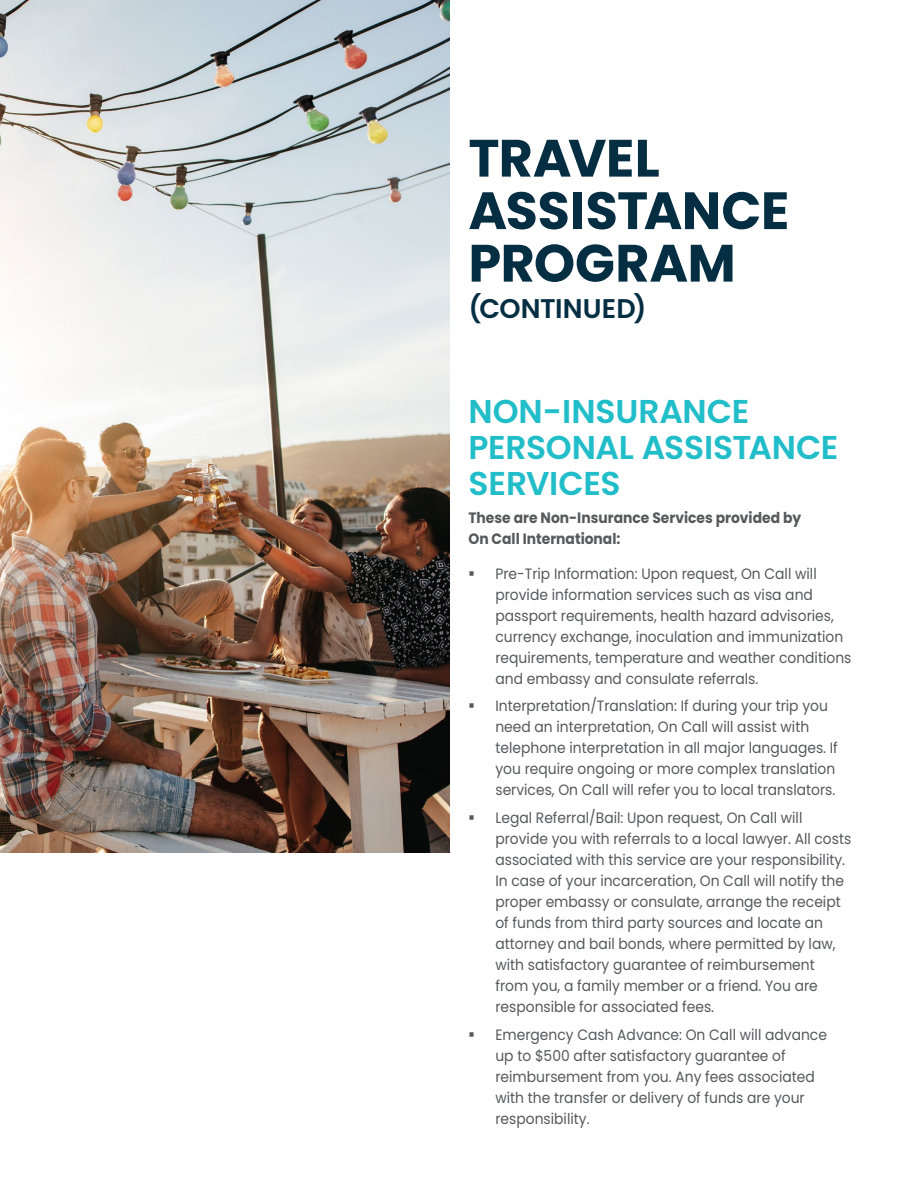
<style>
.page{position:relative;width:918px;height:1188px;background:#fff}
.page>*{position:absolute;margin:0;border:0;box-sizing:border-box;transform-origin:0 0}
.Header_1{font:700 52.5px/52.5px "Poppins";letter-spacing:-.01em;color:#052e42}
.Header_2{font:600 33px/36px "Poppins";letter-spacing:-.01em;color:#21bdc9}
.Header_1-2{font:600 27px "Poppins";color:#052e42}
.t1{font:15px/21px "Poppins";color:#57585a;scale:.92 1}
.Book{font:700 15px/21px "Poppins";color:#57585a;scale:.92 1}
</style>
<div class="page">
<img style="left:0;top:0;width:450px;height:852px">
<p class="Header_1" style="left:468px;top:132px;width:322px">TRAVEL<br>ASSISTANCE<br>PROGRAM</p>
<p class="Header_1-2" style="left:468px;top:293px;width:180px">(CONTINUED)</p>
<p class="Header_2" style="left:468px;top:394px;width:372px">NON-INSURANCE<br>PERSONAL ASSISTANCE<br>SERVICES</p>
<p class="Book" style="left:468px;top:508px;width:363px">These are Non-Insurance Services provided by<br>On Call International:</p>
<p class="t1" style="left:495px;top:563px;width:389px">Pre-Trip Information: Upon request, On Call will provide information services such as visa and passport requirements, health hazard advisories, currency exchange, inoculation and immunization requirements, temperature and weather conditions and embassy and consulate referrals.</p>
<p class="t1" style="left:495px;top:696px;width:374px">Interpretation/Translation: If during your trip you need an interpretation, On Call will assist with telephone interpretation in all major languages. If you require ongoing or more complex translation services, On Call will refer you to local translators.</p>
<p class="t1" style="left:495px;top:808px;width:388px">Legal Referral/Bail: Upon request, On Call will provide you with referrals to a local lawyer. All costs associated with this service are your responsibility.<br>In case of your incarceration, On Call will notify the proper embassy or consulate, arrange the receipt of funds from third party sources and locate an attorney and bail bonds, where permitted by law, with satisfactory guarantee of reimbursement from you, a family member or a friend. You are responsible for associated fees.</p>
<p class="t1" style="left:495px;top:1024px;width:362px">Emergency Cash Advance: On Call will advance up to $500 after satisfactory guarantee of reimbursement from you. Any fees associated with the transfer or delivery of funds are your responsibility.</p>
</div>
